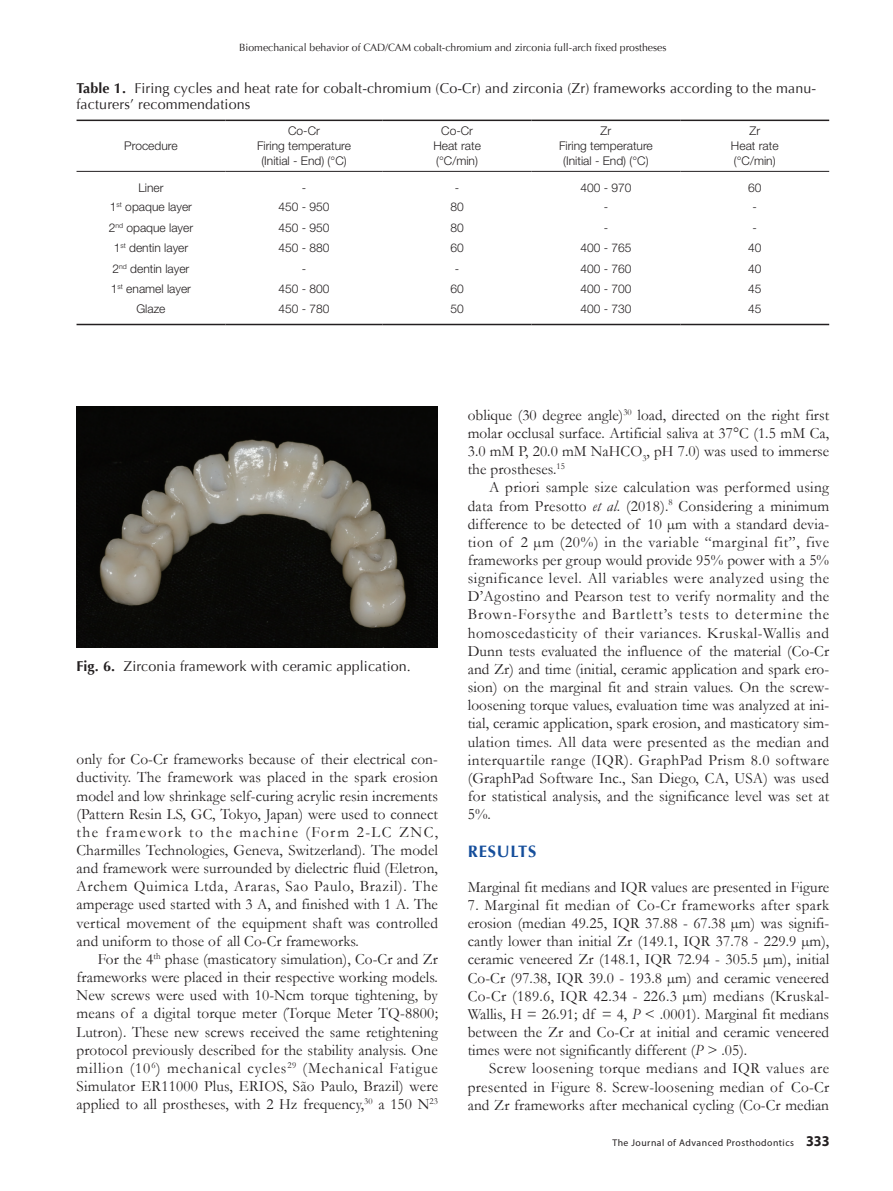
<style>
.page{position:relative;width:893px;height:1191px;background:#fff}
.page>*{position:absolute;margin:0;border:0;box-sizing:border-box;transform-origin:0 0}
.t1{font:700 16.5px "Optima";color:#154e9b}
.t2{font:15.75px/18.1px "Garamond";letter-spacing:.005em;color:#231f20;text-align:justify}
.t3{font:14.25px/15.8px "Optima";letter-spacing:.01em;color:#231f20}
.t4{font:300 12px/15px "Helvetica Neue LT Pro";color:#231f20;text-align:center}
.t5{font:10.5px "Optima";color:#231f20}
.t6{font:9.75px "Myriad Pro";letter-spacing:.05em;color:#231f20}
.s1{font-weight:700}
.s2{font-style:italic}
.s3{font-weight:700;font-size:15px}
</style>
<div class="page">
<hr style="left:77px;top:120px;width:148px;height:1px;background:#231f20">
<hr style="left:225px;top:120px;width:158px;height:1px;background:#231f20">
<hr style="left:383px;top:120px;width:148px;height:1px;background:#231f20">
<hr style="left:531px;top:120px;width:149px;height:1px;background:#231f20">
<hr style="left:680px;top:120px;width:149px;height:1px;background:#231f20">
<hr style="left:77px;top:324px;width:148px;height:1px;background:#231f20">
<hr style="left:225px;top:324px;width:158px;height:1px;background:#231f20">
<hr style="left:383px;top:324px;width:148px;height:1px;background:#231f20">
<hr style="left:531px;top:324px;width:149px;height:1px;background:#231f20">
<hr style="left:680px;top:324px;width:149px;height:1px;background:#231f20">
<hr style="left:77px;top:171px;width:148px;height:1px;background:#231f20">
<hr style="left:225px;top:171px;width:158px;height:1px;background:#231f20">
<hr style="left:383px;top:171px;width:148px;height:1px;background:#231f20">
<hr style="left:531px;top:171px;width:149px;height:1px;background:#231f20">
<hr style="left:680px;top:171px;width:149px;height:1px;background:#231f20">
<img style="left:77px;top:407px;width:361px;height:241px">
<p class="t5" style="left:239px;top:42px;width:429px">Biomechanical behavior of CAD/CAM cobalt-chromium and zirconia full-arch fixed prostheses</p>
<p class="t3" style="left:77px;top:80px;width:741px"><span class="s1">TABLE 1.</span> Firing cycles and heat rate for cobalt-chromium (Co-Cr) and zirconia (Zr) frameworks according to the manu&shy;facturers’ recommendations</p>
<p class="t4" style="left:124px;top:138px;width:55px">Procedure</p>
<p class="t4" style="left:257px;top:123px;width:95px">Co-Cr<br>Firing temperature (Initial - End) (°C)</p>
<p class="t4" style="left:433px;top:123px;width:49px">Co-Cr<br>Heat rate (°C/min)</p>
<p class="t4" style="left:559px;top:123px;width:95px">Zr<br>Firing temperature (Initial - End) (°C)</p>
<p class="t4" style="left:731px;top:123px;width:49px">Zr<br>Heat rate (°C/min)</p>
<p class="t4" style="left:138px;top:179px;width:27px">Liner</p>
<p class="t4" style="left:302px;top:179px;width:6px">-</p>
<p class="t4" style="left:455px;top:179px;width:6px">-</p>
<p class="t4" style="left:580px;top:179px;width:53px">400 - 970</p>
<p class="t4" style="left:748px;top:179px;width:15px">60</p>
<p class="t4" style="left:110px;top:199px;width:84px">1<sup>st</sup> opaque layer</p>
<p class="t4" style="left:278px;top:199px;width:53px">450 - 950</p>
<p class="t4" style="left:450px;top:199px;width:15px">80</p>
<p class="t4" style="left:604px;top:199px;width:6px">-</p>
<p class="t4" style="left:753px;top:199px;width:6px">-</p>
<p class="t4" style="left:109px;top:220px;width:86px">2<sup>nd</sup> opaque layer</p>
<p class="t4" style="left:278px;top:220px;width:53px">450 - 950</p>
<p class="t4" style="left:450px;top:220px;width:15px">80</p>
<p class="t4" style="left:604px;top:220px;width:6px">-</p>
<p class="t4" style="left:753px;top:220px;width:6px">-</p>
<p class="t4" style="left:114px;top:240px;width:76px">1<sup>st</sup> dentin layer</p>
<p class="t4" style="left:278px;top:240px;width:53px">450 - 880</p>
<p class="t4" style="left:450px;top:240px;width:15px">60</p>
<p class="t4" style="left:580px;top:240px;width:53px">400 - 765</p>
<p class="t4" style="left:748px;top:240px;width:15px">40</p>
<p class="t4" style="left:113px;top:261px;width:78px">2<sup>nd</sup> dentin layer</p>
<p class="t4" style="left:302px;top:261px;width:6px">-</p>
<p class="t4" style="left:455px;top:261px;width:6px">-</p>
<p class="t4" style="left:580px;top:261px;width:53px">400 - 760</p>
<p class="t4" style="left:748px;top:261px;width:15px">40</p>
<p class="t4" style="left:111px;top:281px;width:82px">1<sup>st</sup> enamel layer</p>
<p class="t4" style="left:278px;top:281px;width:53px">450 - 800</p>
<p class="t4" style="left:450px;top:281px;width:15px">60</p>
<p class="t4" style="left:580px;top:281px;width:53px">400 - 700</p>
<p class="t4" style="left:748px;top:281px;width:15px">45</p>
<p class="t4" style="left:136px;top:301px;width:31px">Glaze</p>
<p class="t4" style="left:278px;top:301px;width:53px">450 - 780</p>
<p class="t4" style="left:450px;top:301px;width:15px">50</p>
<p class="t4" style="left:580px;top:301px;width:53px">400 - 730</p>
<p class="t4" style="left:748px;top:301px;width:15px">45</p>
<p class="t3" style="left:77px;top:658px;width:336px"><span class="s1">FIG. 6.</span> Zirconia framework with ceramic application.</p>
<p class="t2" style="left:77px;top:750px;width:363px">only for Co-Cr frameworks because of their electrical con&shy;ductivity. The framework was placed in the spark erosion model and low shrinkage self-curing acrylic resin increments (Pattern Resin LS, GC, Tokyo, Japan) were used to connect the framework to the machine (Form 2-LC ZNC, Charmilles Technologies, Geneva, Switzerland). The model and framework were surrounded by dielectric fluid (Eletron, Archem Quimica Ltda, Araras, Sao Paulo, Brazil). The amperage used started with 3 A, and finished with 1 A. The vertical movement of the equipment shaft was controlled and uniform to those of all Co-Cr frameworks.</p>
<p class="t2" style="left:77px;top:949px;width:363px;text-indent:21px">For the 4<sup>th</sup> phase (masticatory simulation), Co-Cr and Zr frameworks were placed in their respective working models.<br>New screws were used with 10-Ncm torque tightening, by means of a digital torque meter (Torque Meter TQ-8800; Lutron). These new screws received the same retightening protocol previously described for the stability analysis. One million (10<sup>6</sup>) mechanical cycles<sup>29</sup> (Mechanical Fatigue Simulator ER11000 Plus, ERIOS, São Paulo, Brazil) were applied to all prostheses, with 2 Hz frequency,<sup>30</sup> a 150 N<sup>23</sup></p>
<p class="t2" style="left:468px;top:405px;width:363px">oblique (30 degree angle)<sup>30</sup> load, directed on the right first molar occlusal surface. Artificial saliva at 37°C (1.5 mM Ca, 3.0 mM P, 20.0 mM NaHCO<sub>3</sub>, pH 7.0) was used to immerse the prostheses.<sup>15</sup></p>
<p class="t2" style="left:468px;top:478px;width:363px;text-indent:21px">A priori sample size calculation was performed using data from Presotto <span class="s2">et al</span>. (2018).<sup>8</sup> Considering a minimum difference to be detected of 10 µm with a standard devia&shy;tion of 2 µm (20%) in the variable “marginal fit”, five frameworks per group would provide 95% power with a 5% significance level. All variables were analyzed using the D’Agostino and Pearson test to verify normality and the Brown-Forsythe and Bartlett’s tests to determine the homoscedasticity of their variances. Kruskal-Wallis and Dunn tests evaluated the influence of the material (Co-Cr and Zr) and time (initial, ceramic application and spark ero&shy;sion) on the marginal fit and strain values. On the screw&shy;loosening torque values, evaluation time was analyzed at ini&shy;tial, ceramic application, spark erosion, and masticatory sim&shy;ulation times. All data were presented as the median and interquartile range (IQR). GraphPad Prism 8.0 software (GraphPad Software Inc., San Diego, CA, USA) was used for statistical analysis, and the significance level was set at 5%.</p>
<p class="t1" style="left:468px;top:841px;width:22px">RESULTS</p>
<p class="t2" style="left:468px;top:877px;width:363px">Marginal fit medians and IQR values are presented in Figure</p>
<p class="t2" style="left:468px;top:895px;width:363px">7. Marginal fit median of Co-Cr frameworks after spark erosion (median 49.25, IQR 37.88 - 67.38 µm) was signifi&shy;cantly lower than initial Zr (149.1, IQR 37.78 - 229.9 µm), ceramic veneered Zr (148.1, IQR 72.94 - 305.5 µm), initial Co-Cr (97.38, IQR 39.0 - 193.8 µm) and ceramic veneered Co-Cr (189.6, IQR 42.34 - 226.3 µm) medians (Kruskal-Wallis, H = 26.91; df = 4, <span class="s2">P</span> &lt; .0001). Marginal fit medians between the Zr and Co-Cr at initial and ceramic veneered times were not significantly different (<span class="s2">P</span> &gt; .05).</p>
<p class="t2" style="left:468px;top:1059px;width:363px;text-indent:21px">Screw loosening torque medians and IQR values are presented in Figure 8. Screw-loosening median of Co-Cr and Zr frameworks after mechanical cycling (Co-Cr median</p>
<p class="t6" style="left:612px;top:1136px;width:219px">The Journal of Advanced Prosthodontics <span class="s3">333</span></p>
</div>
